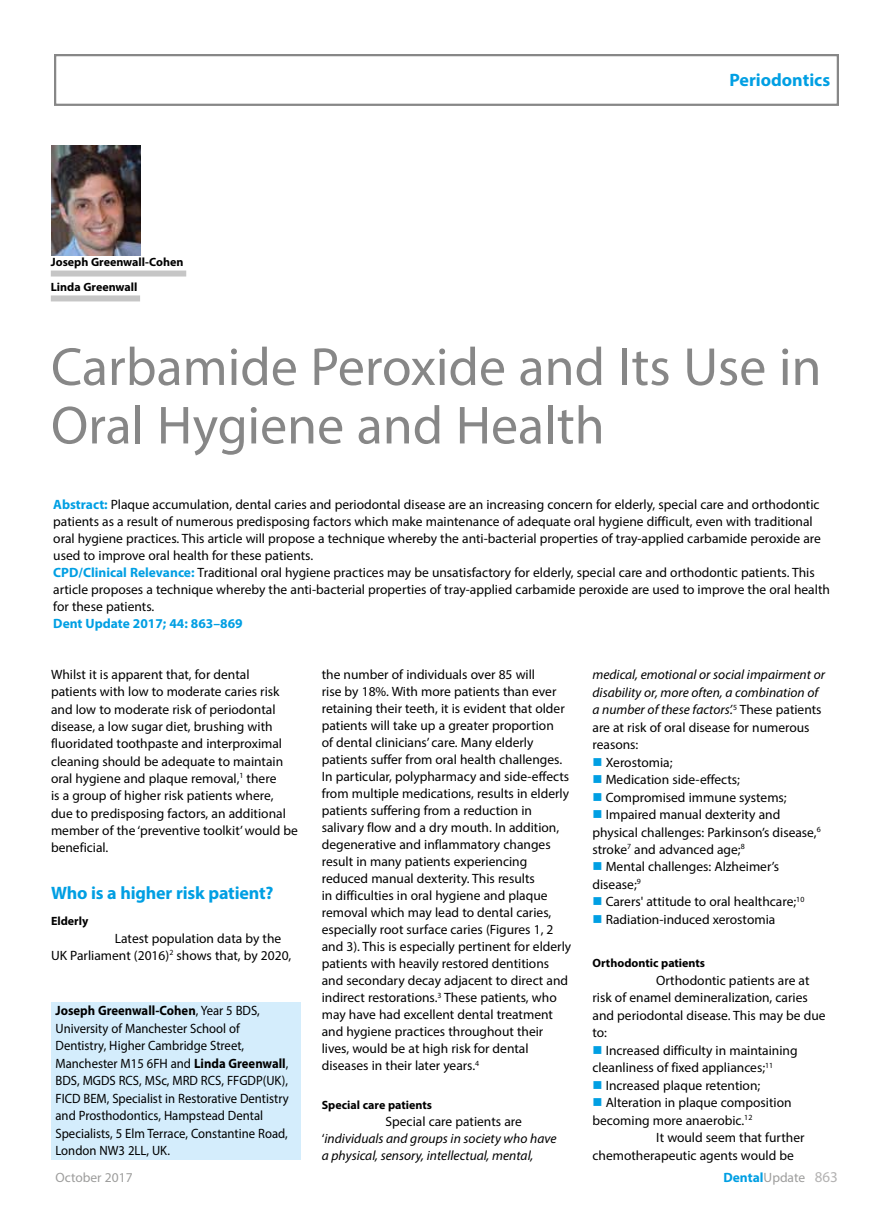
<style>
.page{position:relative;width:893px;height:1212px;background:#fff}
.page>*{position:absolute;margin:0;border:0;box-sizing:border-box;transform-origin:0 0}
.t1{font:54px/58.5px "Myriad Pro";color:#878787}
.t2{font:700 18px "Myriad Pro";letter-spacing:-.01em;color:#009fe3}
.t3{font:13.5px/17px "Myriad Pro";color:#000}
.t4{font:13.5px/17.5px "Myriad Pro";color:#000;scale:.94 1}
.t5{font:italic 13.5px/17.5px "Myriad Pro";color:#000}
.t6{font:700 13.5px "Myriad Pro";color:#009fe3}
.t7{font:13.5px "Myriad Pro";color:#9d9d9c}
.t8{font:700 12px/24.9px "Myriad Pro";color:#000}
.s1{font-weight:700;color:#009fe3}
.s2{font-weight:700}
.s3{font-style:normal}
.s4{color:#009fe3}
.s5{font-weight:400;color:#9d9d9c}
.s6{font-weight:400;font-size:15px;color:#b3b2b2}
</style>
<div class="page">
<div style="left:54px;top:54px;width:785px;height:52px;border:2px solid #878787"></div>
<div style="left:51px;top:1003px;width:249px;height:157px;background:#d4edfc"></div>
<img style="left:51px;top:145px;width:89px;height:111px">
<div style="left:51px;top:270px;width:135px;height:6px;background:#c6c6c6"></div>
<div style="left:51px;top:295px;width:89px;height:6px;background:#c6c6c6"></div>
<p class="t8" style="left:51px;top:249px;width:134px">Joseph Greenwall-Cohen<br>Linda Greenwall</p>
<h2 class="t2" style="left:729px;top:68px;width:102px">Periodontics</h2>
<h1 class="t1" style="left:51px;top:337px;width:772px">Carbamide Peroxide and Its Use in<br>Oral Hygiene and Health</h1>
<p class="t3" style="left:53px;top:496px;width:778px"><span class="s1">Abstract:</span> Plaque accumulation, dental caries and periodontal disease are an increasing concern for elderly, special care and orthodontic patients as a result of numerous predisposing factors which make maintenance of adequate oral hygiene difficult, even with traditional oral hygiene practices. This article will propose a technique whereby the anti-bacterial properties of tray-applied carbamide peroxide are used to improve oral health for these patients.<br><span class="s1">CPD/Clinical Relevance:</span> Traditional oral hygiene practices may be unsatisfactory for elderly, special care and orthodontic patients. This article proposes a technique whereby the anti-bacterial properties of tray-applied carbamide peroxide are used to improve the oral health for these patients.</p>
<p class="t6" style="left:53px;top:615px;width:191px">Dent Update 2017; 44: 863–869</p>
<p class="t3" style="left:51px;top:666px;width:248px">Whilst it is apparent that, for dental patients with low to moderate caries risk and low to moderate risk of periodontal disease, a low sugar diet, brushing with fluoridated toothpaste and interproximal cleaning should be adequate to maintain oral hygiene and plaque removal,<sup>1</sup> there<br>is a group of higher risk patients where, due to predisposing factors, an additional member of the ‘preventive toolkit’ would be beneficial.</p>
<h2 class="t2" style="left:51px;top:881px;width:224px">Who is a higher risk patient?</h2>
<p class="t8" style="left:51px;top:908px;width:39px">Elderly</p>
<p class="t3" style="left:51px;top:929px;width:242px;text-indent:64px">Latest population data by the<br>UK Parliament (2016)<sup>2</sup> shows that, by 2020,</p>
<p class="t4" style="left:56px;top:1001px;width:250px"><span class="s2">Joseph Greenwall-Cohen</span>, Year 5 BDS, University of Manchester School of Dentistry, Higher Cambridge Street, Manchester M15 6FH and <span class="s2">Linda Greenwall</span>, BDS, MGDS RCS, MSc, MRD RCS, FFGDP(UK), FICD BEM, Specialist in Restorative Dentistry and Prosthodontics, Hampstead Dental Specialists, 5 Elm Terrace, Constantine Road, London NW3 2LL, UK.</p>
<p class="t3" style="left:322px;top:666px;width:251px">the number of individuals over 85 will<br>rise by 18%. With more patients than ever retaining their teeth, it is evident that older patients will take up a greater proportion<br>of dental clinicians’ care. Many elderly patients suffer from oral health challenges.<br>In particular, polypharmacy and side-effects from multiple medications, results in elderly patients suffering from a reduction in salivary flow and a dry mouth. In addition, degenerative and inflammatory changes result in many patients experiencing reduced manual dexterity. This results<br>in difficulties in oral hygiene and plaque removal which may lead to dental caries, especially root surface caries (Figures 1, 2 and 3). This is especially pertinent for elderly patients with heavily restored dentitions and secondary decay adjacent to direct and indirect restorations.<sup>3</sup> These patients, who may have had excellent dental treatment and hygiene practices throughout their lives, would be at high risk for dental diseases in their later years.<sup>4</sup></p>
<p class="t8" style="left:322px;top:1092px;width:112px">Special care patients</p>
<p class="t5" style="left:322px;top:1112px;width:236px;line-height:17px;text-indent:64px"><span class="s3">Special care patients are ‘</span>individuals and groups in society who have a physical, sensory, intellectual, mental,</p>
<p class="t5" style="left:592px;top:666px;width:234px">medical, emotional or social impairment or disability or, more often, a combination of a number of these factors’.<sup>5</sup> <span class="s3">These patients are at risk of oral disease for numerous reasons:</span></p>
<p class="t3" style="left:592px;top:753px;width:82px"><span class="s4">■</span> Xerostomia;</p>
<p class="t3" style="left:592px;top:771px;width:149px"><span class="s4">■</span> Medication side-effects;</p>
<p class="t3" style="left:592px;top:788px;width:196px"><span class="s4">■</span> Compromised immune systems;</p>
<p class="t3" style="left:592px;top:805px;width:230px;line-height:17.4px"><span class="s4">■</span> Impaired manual dexterity and physical challenges: Parkinson’s disease,<sup>6 </sup>stroke<sup>7</sup> and advanced age;<sup>8</sup></p>
<p class="t3" style="left:592px;top:858px;width:188px;line-height:17.5px"><span class="s4">■</span> Mental challenges: Alzheimer’s disease;<sup>9</sup></p>
<p class="t3" style="left:592px;top:893px;width:213px"><span class="s4">■</span> Carers' attitude to oral healthcare;<sup>10</sup></p>
<p class="t3" style="left:592px;top:911px;width:184px"><span class="s4">■</span> Radiation-induced xerostomia</p>
<p class="t8" style="left:592px;top:950px;width:114px">Orthodontic patients</p>
<p class="t3" style="left:592px;top:971px;width:235px;line-height:17.5px;text-indent:64px">Orthodontic patients are at risk of enamel demineralization, caries and periodontal disease. This may be due to:</p>
<p class="t3" style="left:592px;top:1041px;width:207px;line-height:17.5px"><span class="s4">■</span> Increased difficulty in maintaining cleanliness of fixed appliances;<sup>11</sup></p>
<p class="t3" style="left:592px;top:1076px;width:169px"><span class="s4">■</span> Increased plaque retention;</p>
<p class="t3" style="left:592px;top:1094px;width:201px"><span class="s4">■</span> Alteration in plaque composition</p>
<p class="t3" style="left:592px;top:1111px;width:161px">becoming more anaerobic.<sup>12</sup></p>
<p class="t3" style="left:656px;top:1129px;width:150px">It would seem that further</p>
<p class="t3" style="left:592px;top:1146px;width:203px">chemotherapeutic agents would be</p>
<p class="t7" style="left:56px;top:1168px;width:79px">October 2017</p>
<p class="t6" style="left:723px;top:1168px;width:116px">Dental<span class="s5">Update</span> <span class="s6">863</span></p>
</div>
